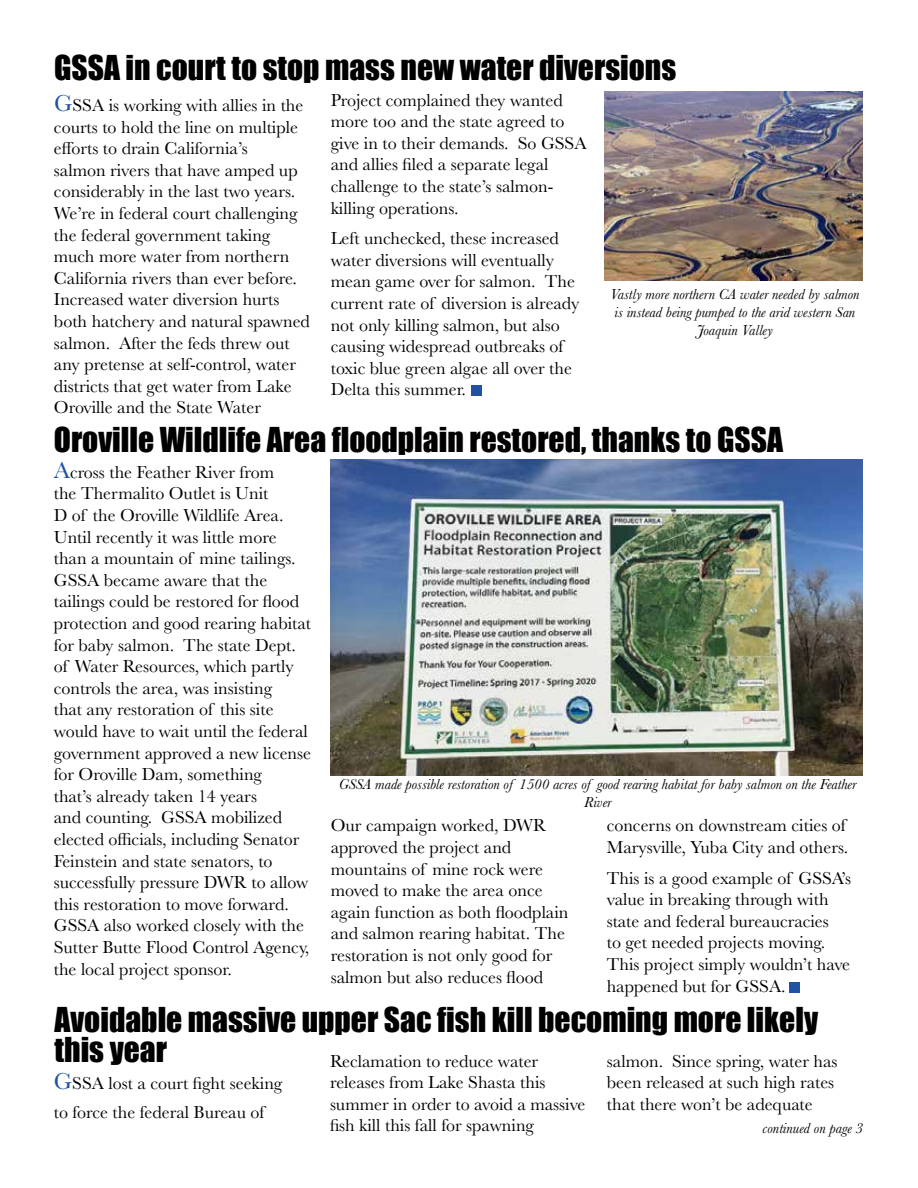
<style>
.page{position:relative;width:918px;height:1188px;background:#fff}
.page>*{position:absolute;margin:0;border:0;box-sizing:border-box;transform-origin:0 0}
.t1{font:31.5px/30px "Impact";color:#000}
.t2{font:18px/21.6px "Baskerville";color:#000}
.t3{font:italic 15px/18px "Baskerville";color:#000;text-align:center}
.s1{font-size:24px;color:#1f52a5}
</style>
<div class="page">
<img style="left:605px;top:92px;width:258px;height:188px">
<img style="left:330px;top:459px;width:532px;height:316px">
<div style="left:472px;top:385px;width:10px;height:11px;background:#1f52a5"></div>
<div style="left:789px;top:983px;width:11px;height:10px;background:#1f52a5"></div>
<h1 class="t1" style="left:54px;top:52px;width:624px">GSSA in court to stop mass new water diversions</h1>
<p class="t2" style="left:54px;top:95px;width:257px"><span class="s1">G</span>SSA is working with allies in the courts to hold the line on multiple efforts to drain California’s<br>salmon rivers that have amped up considerably in the last two years.<br>We’re in federal court challenging the federal government taking much more water from northern California rivers than ever before.<br>Increased water diversion hurts both hatchery and natural spawned salmon. After the feds threw out any pretense at self-control, water districts that get water from Lake Oroville and the State Water</p>
<p class="t2" style="left:331px;top:89px;width:257px">Project complained they wanted more too and the state agreed to give in to their demands. So GSSA and allies filed a separate legal challenge to the state’s salmon&shy;killing operations.</p>
<p class="t2" style="left:331px;top:228px;width:250px">Left unchecked, these increased water diversions will eventually mean game over for salmon. The current rate of diversion is already not only killing salmon, but also causing widespread outbreaks of toxic blue green algae all over the<br>Delta this summer.</p>
<p class="t3" style="left:610px;top:285px;width:251px">Vastly more northern CA water needed by salmon is instead being pumped to the arid western San<br>Joaquin Valley</p>
<h1 class="t1" style="left:54px;top:424px;width:731px">Oroville Wildlife Area floodplain restored, thanks to GSSA</h1>
<p class="t2" style="left:54px;top:461px;width:259px"><span class="s1">A</span>cross the Feather River from<br>the Thermalito Outlet is Unit<br>D of the Oroville Wildlife Area.<br>Until recently it was little more than a mountain of mine tailings.<br>GSSA became aware that the tailings could be restored for flood protection and good rearing habitat for baby salmon. The state Dept. of Water Resources, which partly controls the area, was insisting<br>that any restoration of this site would have to wait until the federal government approved a new license for Oroville Dam, something<br>that’s already taken 14 years<br>and counting. GSSA mobilized elected officials, including Senator<br>Feinstein and state senators, to successfully pressure DWR to allow this restoration to move forward.<br>GSSA also worked closely with the<br>Sutter Butte Flood Control Agency, the local project sponsor.</p>
<p class="t3" style="left:339px;top:775px;width:519px">GSSA made possible restoration of 1500 acres of good rearing habitat for baby salmon on the Feather<br>River</p>
<p class="t2" style="left:331px;top:815px;width:239px">Our campaign worked, DWR approved the project and mountains of mine rock were moved to make the area once again function as both floodplain and salmon rearing habitat. The restoration is not only good for salmon but also reduces flood</p>
<p class="t2" style="left:607px;top:815px;width:243px">concerns on downstream cities of<br>Marysville, Yuba City and others.</p>
<p class="t2" style="left:607px;top:867px;width:246px">This is a good example of GSSA’s value in breaking through with state and federal bureaucracies<br>to get needed projects moving.<br>This project simply wouldn’t have happened but for GSSA.</p>
<h1 class="t1" style="left:55px;top:1003px;width:765px">Avoidable massive upper Sac fish kill becoming more likely this year</h1>
<p class="t2" style="left:54px;top:1069px;width:230px;line-height:28.8px"><span class="s1">G</span>SSA lost a court fight seeking to force the federal Bureau of</p>
<p class="t2" style="left:330px;top:1050px;width:257px">Reclamation to reduce water releases from Lake Shasta this summer in order to avoid a massive fish kill this fall for spawning</p>
<p class="t2" style="left:607px;top:1050px;width:232px">salmon. Since spring, water has been released at such high rates that there won’t be adequate</p>
<p class="t3" style="left:763px;top:1120px;width:102px">continued on page 3</p>
</div>
